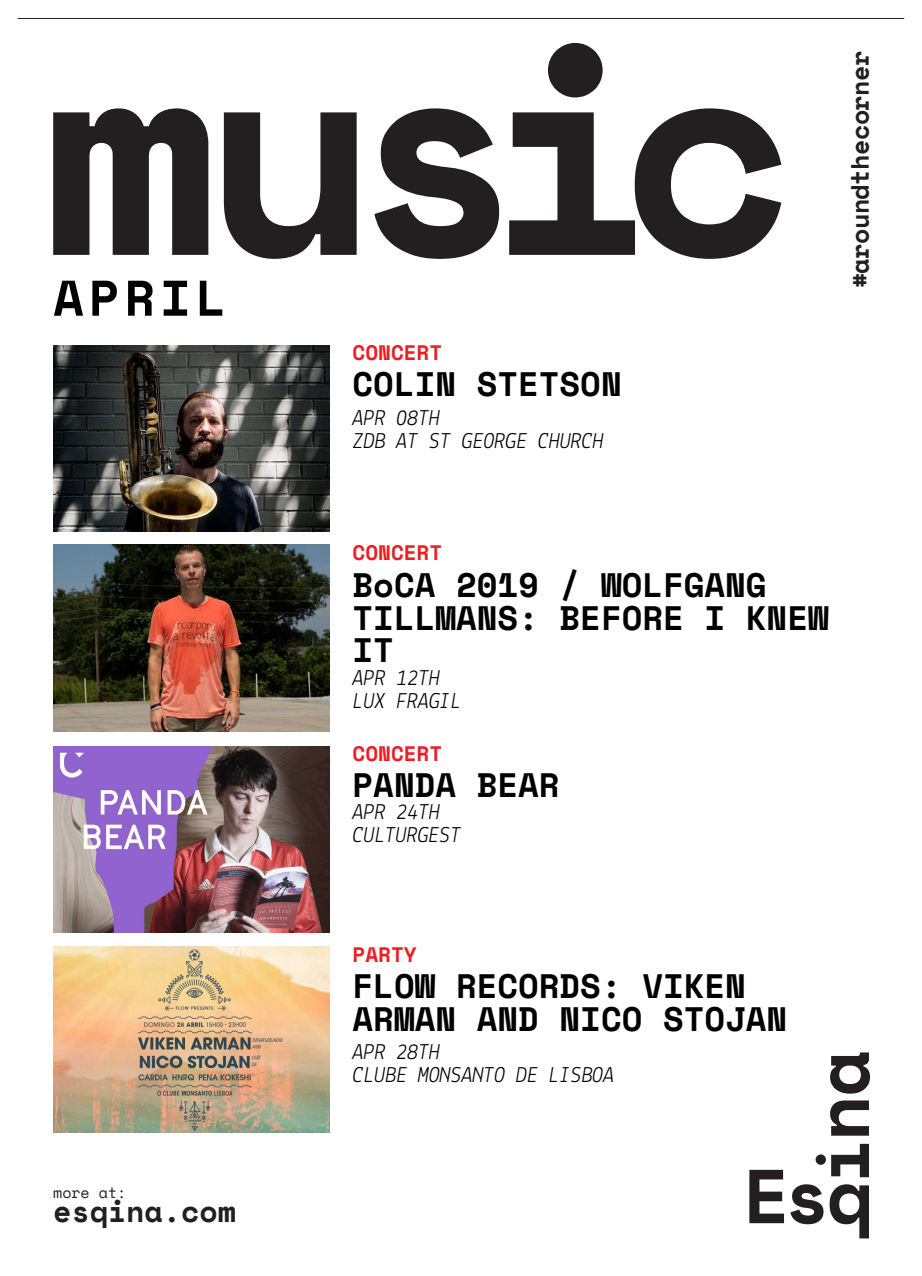
<style>
.page{position:relative;width:922px;height:1276px;background:#fff}
.page>*{position:absolute;margin:0;border:0;box-sizing:border-box;transform-origin:0 0}
.t1{font:700 287.06px "Space Mono";letter-spacing:-.12em;color:#231f20}
.t2{font:700 50px "Space Mono";letter-spacing:.1em;color:#000001}
.t3{font:700 33.81px/32.9px "Space Mono";color:#000001}
.t4{font:700 29.88px "Space Mono";color:#231f20}
.t5{font:700 25px "Space Mono";letter-spacing:-.02em;color:#231f20}
.t6{font:italic 22.69px/23px "Lekton";letter-spacing:-.02em;color:#000001}
.t7{font:700 20.94px "Space Mono";color:#ee1d23}
.t8{font:14.94px "Space Mono";color:#231f20}
</style>
<div class="page">
<svg style="left:749px;top:1052px;width:120px;height:186px"></svg>
<hr style="left:18px;top:18px;width:886px;height:1px;background:#231f20">
<img style="left:53px;top:345px;width:277px;height:186px">
<img style="left:53px;top:947px;width:277px;height:186px">
<img style="left:53px;top:746px;width:277px;height:186px">
<img style="left:53px;top:545px;width:277px;height:186px">
<h1 class="t1" style="left:43px;top:-67px;width:754px">music</h1>
<p class="t5" style="left:840px;top:288px;width:239px;rotate:-90deg">#aroundthecorner</p>
<h2 class="t2" style="left:53px;top:260px;width:174px">APRIL</h2>
<p class="t7" style="left:352px;top:336px;width:91px">CONCERT</p>
<p class="t3" style="left:352px;top:366px;width:270px">COLIN STETSON</p>
<p class="t6" style="left:352px;top:405px;width:252px">APR 08TH<br>ZDB AT ST GEORGE CHURCH</p>
<p class="t7" style="left:352px;top:537px;width:91px">CONCERT</p>
<p class="t3" style="left:352px;top:567px;width:477px">BoCA 2019 / WOLFGANG<br>TILLMANS: BEFORE I KNEW<br>IT</p>
<p class="t6" style="left:352px;top:665px;width:111px">APR 12TH<br>LUX FRAGIL</p>
<p class="t7" style="left:352px;top:737px;width:91px">CONCERT</p>
<p class="t3" style="left:352px;top:767px;width:208px">PANDA BEAR</p>
<p class="t6" style="left:352px;top:799px;width:110px">APR 24TH<br>CULTURGEST</p>
<p class="t7" style="left:352px;top:938px;width:66px">PARTY</p>
<p class="t3" style="left:352px;top:968px;width:436px">FLOW RECORDS: VIKEN<br>ARMAN AND NICO STOJAN</p>
<p class="t8" style="left:53px;top:1181px;width:75px">more at:</p>
<p class="t4" style="left:53px;top:1188px;width:184px">esqina.com</p>
<p class="t6" style="left:352px;top:1039px;width:263px">APR 28TH<br>CLUBE MONSANTO DE LISBOA</p>
</div>
